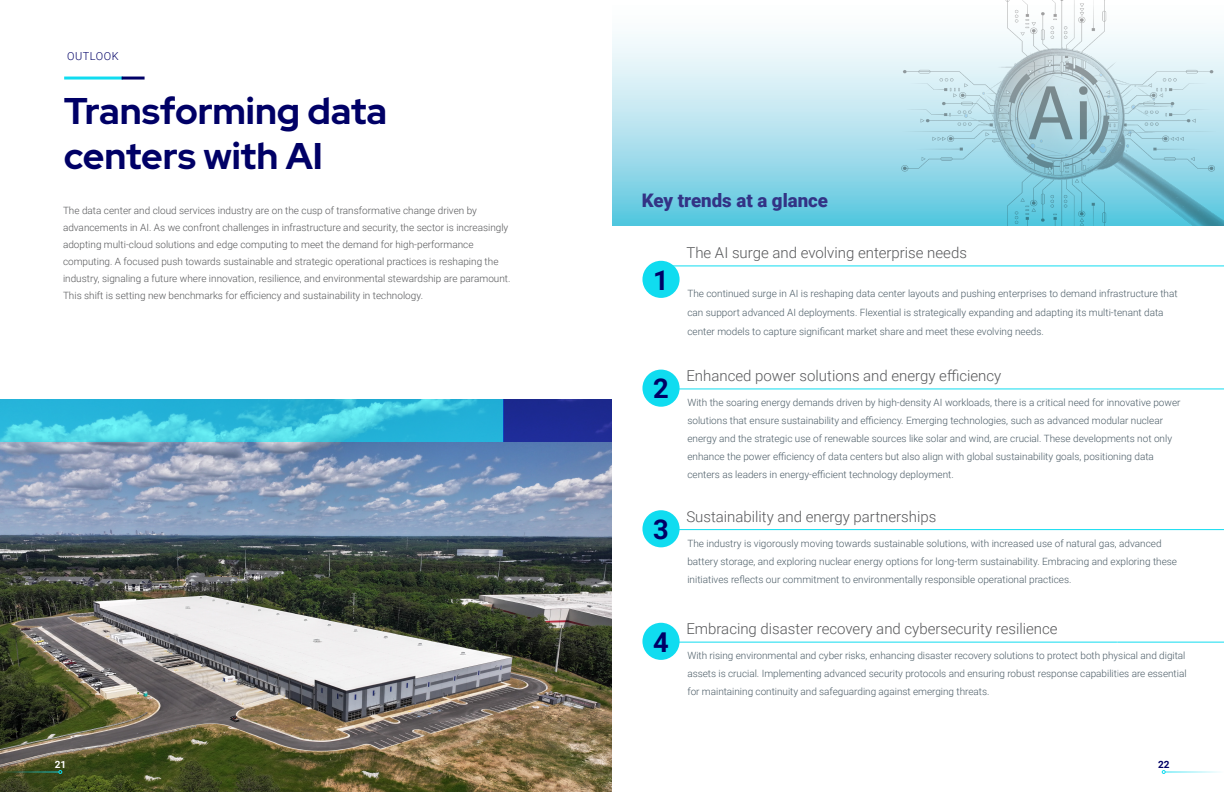
<style>
.page{position:relative;width:1224px;height:792px;background:#fff}
.page>*{position:absolute;margin:0;border:0;box-sizing:border-box;transform-origin:0 0}
.t1{font:700 37px/45px "Red Hat Display";letter-spacing:-.005em;color:#006}
.Logo{font:700 27.3px "Roboto";color:#006}
.Logo-2{font:900 18.7px "Roboto";color:#333385}
.Logo-3{font:300 15px "Roboto";color:#57585a}
.Subhead{font:300 11px "Roboto";letter-spacing:.04em;color:#006}
.Logo-4{font:300 10px/18px "Roboto";color:#4b5c66}
.Logo-5{font:300 10px/17px "Roboto";color:#57585a}
.t2{font:700 10px "Roboto";color:#fff}
.t3{font:700 10px "Roboto";color:#006}
</style>
<div class="page">
<svg style="left:612px;top:34px;width:88px;height:191px;background:#b0e2ee"></svg>
<img style="left:700px;top:0;width:524px;height:225px">
<hr style="left:652px;top:266px;width:572px;height:1px;background:#10dcf0">
<hr style="left:652px;top:389px;width:572px;height:1px;background:#10dcf0">
<hr style="left:652px;top:529px;width:572px;height:1px;background:#10dcf0">
<hr style="left:652px;top:642px;width:572px;height:1px;background:#10dcf0">
<div style="left:642px;top:261px;width:38px;height:37px;background:#10dcf0;border-radius:50%"></div>
<div style="left:642px;top:370px;width:38px;height:37px;background:#10dcf0;border-radius:50%"></div>
<div style="left:642px;top:510px;width:38px;height:37px;background:#10dcf0;border-radius:50%"></div>
<div style="left:642px;top:623px;width:38px;height:37px;background:#10dcf0;border-radius:50%"></div>
<img style="left:0;top:442px;width:612px;height:350px">
<hr style="left:1165px;top:772px;width:59px;height:1px;background:#10dcf0">
<svg style="left:1162px;top:770px;width:3px;height:4px"></svg>
<hr style="left:0;top:772px;width:59px;height:1px;background:#10dcf0">
<svg style="left:59px;top:770px;width:3px;height:4px"></svg>
<hr style="left:1117px;top:613px;width:1px;height:132px;background:#fff">
<hr style="left:64px;top:77px;width:59px;height:3px;background:#10dcf0">
<hr style="left:122px;top:77px;width:23px;height:3px;background:#006">
<svg style="left:0;top:399px;width:504px;height:43px;background:#36c1de"></svg>
<div style="left:504px;top:399px;width:108px;height:43px;background:#1d2a93"></div>
<p class="Subhead" style="left:67px;top:48px;width:53px">OUTLOOK</p>
<p class="t1" style="left:64px;top:88px;width:325px">Transforming data centers with AI</p>
<p class="Logo-5" style="left:63px;top:202px;width:449px">The data center and cloud services industry are on the cusp of transformative change driven by advancements in AI. As we confront challenges in infrastructure and security, the sector is increasingly adopting multi-cloud solutions and edge computing to meet the demand for high-performance computing. A focused push towards sustainable and strategic operational practices is reshaping the industry, signaling a future where innovation, resilience, and environmental stewardship are paramount.<br>This shift is setting new benchmarks for efficiency and sustainability in technology.</p>
<p class="Logo-2" style="left:642px;top:187px;width:188px">Key trends at a glance</p>
<p class="Logo" style="left:653px;top:261px;width:17px">1</p>
<p class="Logo" style="left:653px;top:370px;width:17px">2</p>
<p class="Logo" style="left:653px;top:510px;width:17px">3</p>
<p class="Logo" style="left:653px;top:623px;width:17px">4</p>
<p class="Logo-3" style="left:686px;top:242px;width:282px">The AI surge and evolving enterprise needs</p>
<p class="Logo-4" style="left:687px;top:284px;width:492px;line-height:19px">The continued surge in AI is reshaping data center layouts and pushing enterprises to demand infrastructure that can support advanced AI deployments. Flexential is strategically expanding and adapting its multi-tenant data center models to capture significant market share and meet these evolving needs.</p>
<p class="Logo-3" style="left:686px;top:365px;width:316px">Enhanced power solutions and energy efficiency</p>
<p class="Logo-4" style="left:687px;top:393px;width:495px">With the soaring energy demands driven by high-density AI workloads, there is a critical need for innovative power solutions that ensure sustainability and efficiency. Emerging technologies, such as advanced modular nuclear energy and the strategic use of renewable sources like solar and wind, are crucial. These developments not only enhance the power efficiency of data centers but also align with global sustainability goals, positioning data centers as leaders in energy-efficient technology deployment.</p>
<p class="Logo-3" style="left:686px;top:506px;width:251px">Sustainability and energy partnerships</p>
<p class="Logo-4" style="left:687px;top:534px;width:491px">The industry is vigorously moving towards sustainable solutions, with increased use of natural gas, advanced battery storage, and exploring nuclear energy options for long-term sustainability. Embracing and exploring these initiatives reflects our commitment to environmentally responsible operational practices.</p>
<p class="Logo-3" style="left:686px;top:618px;width:373px">Embracing disaster recovery and cybersecurity resilience</p>
<p class="Logo-4" style="left:687px;top:646px;width:501px;text-align:justify">With rising environmental and cyber risks, enhancing disaster recovery solutions to protect both physical and digital assets is crucial. Implementing advanced security protocols and ensuring robust response capabilities are essential for maintaining continuity and safeguarding against emerging threats.</p>
<p class="t2" style="left:55px;top:758px;width:13px">21</p>
<p class="t3" style="left:1158px;top:758px;width:13px">22</p>
</div>
